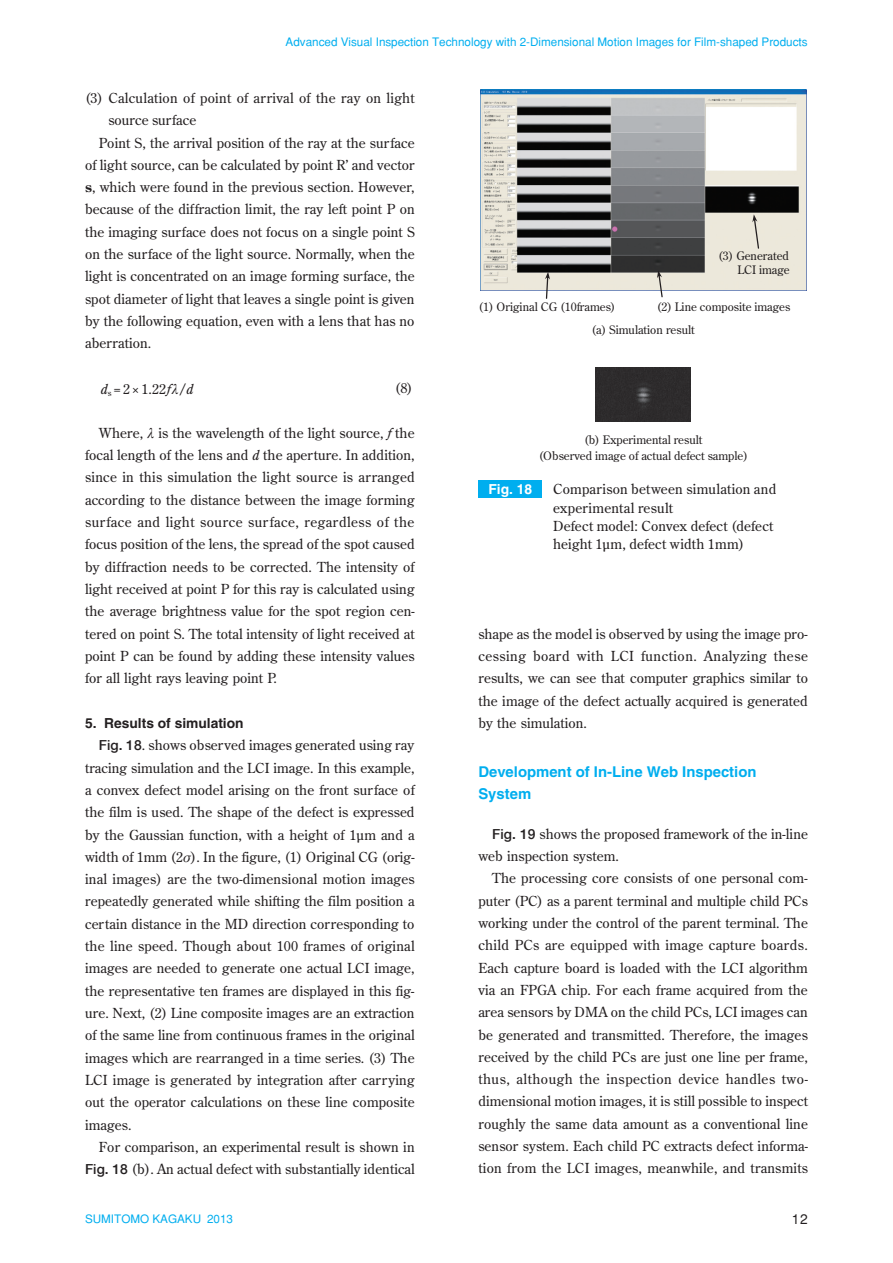
<style>
.page{position:relative;width:893px;height:1263px;background:#fff}
.page>*{position:absolute;margin:0;border:0;box-sizing:border-box;transform-origin:0 0}
.t1{font:700 14.85px/22.4px "Helvetica";color:#00aeef}
.t2{font:13.8px/22.4px "Century Old Style Std";letter-spacing:.005em;color:#231f20;text-align:justify}
.t3{font:700 13.8px "Helvetica";color:#231f20}
.t4{font:700 13.8px "Helvetica";color:#fff}
.t5{font:13.8px "Century Old Style";color:#231f20}
.t6{font:13.8px "Helvetica";color:#231f20}
.t7{font:11.7px/14.1px "Century Old Style Std";color:#231f20;text-align:right}
.t8{font:11.7px "Helvetica";color:#00aeef}
.s1{font-weight:700}
.s2{font-style:italic}
.s3{font-family:"Times";font-style:italic}
.s4{font-family:"Helvetica Neue";font-weight:500}
</style>
<div class="page">
<div style="left:478px;top:481px;width:64px;height:17px;background:#00aeef"></div>
<img style="left:481px;top:89px;width:325px;height:201px">
<div style="left:596px;top:367px;width:95px;height:54px;background:#2e2b2c"></div>
<svg style="left:752px;top:214px;width:7px;height:35px"></svg>
<svg style="left:657px;top:270px;width:6px;height:27px"></svg>
<svg style="left:545px;top:272px;width:5px;height:27px"></svg>
<p class="t8" style="left:286px;top:37px;width:524px">Advanced Visual Inspection Technology with 2-Dimensional Motion Images for Film-shaped Products</p>
<p class="t2" style="left:85px;top:88px;width:331px">(3) Calculation of point of arrival of the ray on light</p>
<p class="t2" style="left:108px;top:110px;width:89px">source surface</p>
<p class="t2" style="left:99px;top:132px;width:317px">Point S, the arrival position of the ray at the surface</p>
<p class="t2" style="left:85px;top:155px;width:331px">of light source, can be calculated by point R’ and vector</p>
<p class="t2" style="left:85px;top:177px;width:331px"><span class="s1">s</span>, which were found in the previous section. However,</p>
<p class="t2" style="left:85px;top:199px;width:331px">because of the diffraction limit, the ray left point P on</p>
<p class="t2" style="left:85px;top:222px;width:331px">the imaging surface does not focus on a single point S</p>
<p class="t2" style="left:85px;top:244px;width:331px">on the surface of the light source. Normally, when the</p>
<p class="t2" style="left:85px;top:266px;width:331px">light is concentrated on an image forming surface, the</p>
<p class="t2" style="left:85px;top:288px;width:331px">spot diameter of light that leaves a single point is given</p>
<p class="t2" style="left:85px;top:311px;width:331px">by the following equation, even with a lens that has no</p>
<p class="t2" style="left:85px;top:333px;width:68px">aberration.</p>
<p class="t2" style="left:101px;top:378px;width:94px"><span class="s2">d</span><sub>s</sub> =2×1.22<span class="s2">f</span><span class="s3">λ</span>/<span class="s2">d</span></p>
<p class="t5" style="left:395px;top:383px;width:19px">(8)</p>
<p class="t2" style="left:85px;top:422px;width:331px;text-indent:14px">Where, <span class="s3">λ</span> is the wavelength of the light source, <span class="s2">f</span> the focal length of the lens and <span class="s2">d</span> the aperture. In addition, since in this simulation the light source is arranged according to the distance between the image forming surface and light source surface, regardless of the focus position of the lens, the spread of the spot caused by diffraction needs to be corrected. The intensity of light received at point P for this ray is calculated using the average brightness value for the spot region cen&shy;tered on point S. The total intensity of light received at point P can be found by adding these intensity values for all light rays leaving point P.</p>
<p class="t3" style="left:85px;top:718px;width:160px">5. Results of simulation</p>
<p class="t2" style="left:85px;top:735px;width:331px;text-indent:14px"><span class="s4">Fig. 18</span>. shows observed images generated using ray tracing simulation and the LCI image. In this example, a convex defect model arising on the front surface of the film is used. The shape of the defect is expressed by the Gaussian function, with a height of 1μm and a width of 1mm (2<span class="s3">σ</span>). In the figure, (1) Original CG (orig&shy;inal images) are the two-dimensional motion images repeatedly generated while shifting the film position a certain distance in the MD direction corresponding to the line speed. Though about 100 frames of original images are needed to generate one actual LCI image, the representative ten frames are displayed in this fig&shy;ure. Next, (2) Line composite images are an extraction of the same line from continuous frames in the original images which are rearranged in a time series. (3) The LCI image is generated by integration after carrying out the operator calculations on these line composite images.</p>
<p class="t2" style="left:85px;top:1137px;width:331px;text-align:right">For comparison, an experimental result is shown in<br><span class="s4">Fig. 18</span> (b). An actual defect with substantially identical</p>
<p class="t7" style="left:718px;top:249px;width:73px">(3) Generated<br>LCI image</p>
<p class="t7" style="left:478px;top:301px;width:139px">(1) Original CG (10frames)</p>
<p class="t7" style="left:657px;top:301px;width:135px">(2) Line composite images</p>
<p class="t7" style="left:591px;top:324px;width:105px">(a) Simulation result</p>
<p class="t7" style="left:539px;top:433px;width:211px;line-height:15.9px;text-align:center">(b) Experimental result<br>(Observed image of actual defect sample)</p>
<p class="t4" style="left:488px;top:484px;width:45px">Fig. 18</p>
<p class="t2" style="left:553px;top:481px;width:225px;line-height:18.1px;text-align:left">Comparison between simulation and experimental result<br>Defect model: Convex defect (defect height 1μm, defect width 1mm)</p>
<p class="t2" style="left:478px;top:623px;width:331px">shape as the model is observed by using the image pro&shy;cessing board with LCI function. Analyzing these results, we can see that computer graphics similar to the image of the defect actually acquired is generated by the simulation.</p>
<p class="t1" style="left:478px;top:762px;width:280px">Development of In-Line Web Inspection<br>System</p>
<p class="t2" style="left:478px;top:823px;width:331px;text-indent:14px"><span class="s4">Fig. 19</span> shows the proposed framework of the in-line web inspection system.</p>
<p class="t2" style="left:478px;top:868px;width:331px;text-indent:14px">The processing core consists of one personal com&shy;puter (PC) as a parent terminal and multiple child PCs working under the control of the parent terminal. The child PCs are equipped with image capture boards.<br>Each capture board is loaded with the LCI algorithm via an FPGA chip. For each frame acquired from the area sensors by DMA on the child PCs, LCI images can be generated and transmitted. Therefore, the images received by the child PCs are just one line per frame, thus, although the inspection device handles two&shy;dimensional motion images, it is still possible to inspect roughly the same data amount as a conventional line sensor system. Each child PC extracts defect informa&shy;tion from the LCI images, meanwhile, and transmits</p>
<p class="t8" style="left:85px;top:1215px;width:149px">SUMITOMO KAGAKU 2013</p>
<p class="t6" style="left:792px;top:1214px;width:18px">12</p>
</div>
